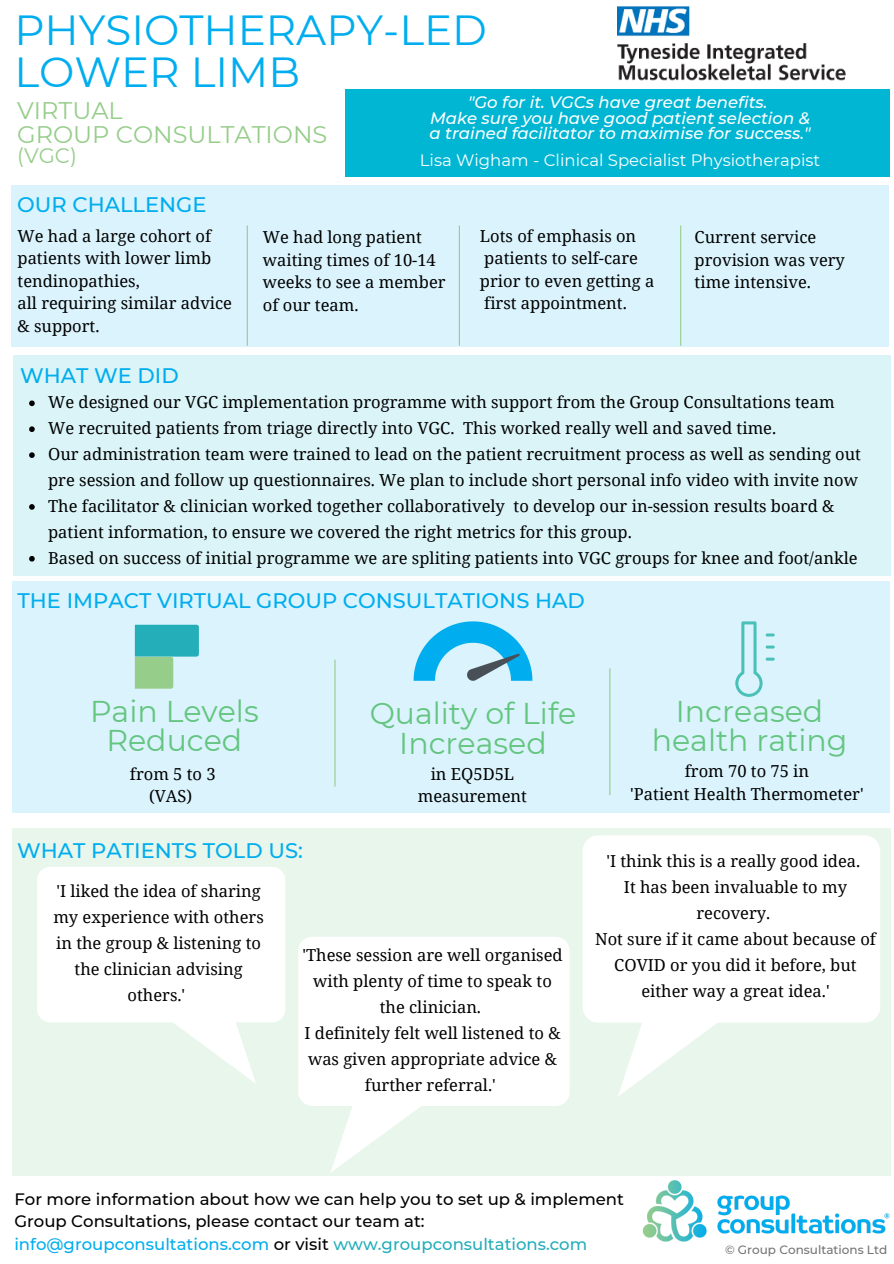
<style>
.page{position:relative;width:894px;height:1264px;background:#fff}
.page>*{position:absolute;margin:0;border:0;box-sizing:border-box;transform-origin:0 0}
.t1{font:42px "Montserrat";color:#00adee}
.t2{font:30px/29.2px "Montserrat";color:#64c580;text-align:center}
.t3{font:24px "Montserrat";color:#96cd8a}
.t4{font:500 21px "Montserrat";color:#00adee}
.t5{font:21px "Montserrat";color:#96cd8a}
.t6{font:16.5px/26px "Noto Serif";color:#000}
.t7{font:italic 500 16.5px "Montserrat";color:#fff}
.t8{font:500 16.5px "Montserrat";color:#000}
.t9{font:500 16.5px "Montserrat";color:#00adee}
.t10{font:16.5px "Montserrat";color:#fff}
.t11{font:500 12px "Montserrat";color:#737373}
.s1{color:#000}
.s2{color:#23aeba}
</style>
<div class="page">
<div style="left:11px;top:185px;width:878px;height:161px;background:#daf3fc"></div>
<hr style="left:247px;top:226px;width:1px;height:119px;background:#96cd8a">
<hr style="left:458px;top:226px;width:2px;height:119px;background:#96cd8a">
<hr style="left:680px;top:226px;width:1px;height:119px;background:#96cd8a">
<div style="left:13px;top:355px;width:877px;height:220px;background:#daf4f8"></div>
<div style="left:13px;top:828px;width:877px;height:347px;background:#e8f6ec"></div>
<div style="left:13px;top:581px;width:876px;height:231px;background:#daf3fc"></div>
<hr style="left:334px;top:660px;width:1px;height:126px;background:#96cd8a">
<hr style="left:609px;top:668px;width:1px;height:126px;background:#96cd8a">
<img style="left:610px;top:1174px;width:281px;height:68px">
<img style="left:617px;top:7px;width:273px;height:90px">
<div style="left:345px;top:89px;width:544px;height:88px;background:#00b6d3"></div>
<svg style="left:29px;top:400px;width:6px;height:6px"></svg>
<svg style="left:29px;top:426px;width:6px;height:6px"></svg>
<svg style="left:29px;top:452px;width:6px;height:6px"></svg>
<svg style="left:29px;top:504px;width:6px;height:6px"></svg>
<svg style="left:29px;top:556px;width:6px;height:5px"></svg>
<svg style="left:135px;top:624px;width:64px;height:64px"></svg>
<svg style="left:413px;top:621px;width:119px;height:59px"></svg>
<svg style="left:735px;top:621px;width:39px;height:76px"></svg>
<svg style="left:583px;top:835px;width:296px;height:261px;fill:#fff"></svg>
<svg style="left:37px;top:867px;width:248px;height:216px;fill:#fff"></svg>
<svg style="left:298px;top:937px;width:271px;height:235px;fill:#fff"></svg>
<p class="t1" style="left:14px;top:5px;width:474px">PHYSIOTHERAPY-LED</p>
<p class="t1" style="left:14px;top:46px;width:287px">LOWER LIMB</p>
<p class="t3" style="left:17px;top:96px;width:107px">VIRTUAL</p>
<p class="t3" style="left:17px;top:120px;width:311px">GROUP CONSULTATIONS</p>
<p class="t5" style="left:17px;top:143px;width:61px">(VGC)</p>
<p class="t7" style="left:468px;top:92px;width:301px">"Go for it. VGCs have great benefits.</p>
<p class="t7" style="left:430px;top:108px;width:381px">Make sure you have good patient selection &amp;</p>
<p class="t7" style="left:429px;top:123px;width:382px">a trained facilitator to maximise for success."</p>
<p class="t10" style="left:420px;top:150px;width:402px">Lisa Wigham - Clinical Specialist Physiotherapist</p>
<p class="t4" style="left:17px;top:192px;width:191px">OUR CHALLENGE</p>
<p class="t6" style="left:18px;top:224px;width:195px;line-height:22.5px">We had a large cohort of patients with lower limb</p>
<p class="t6" style="left:18px;top:267px;width:124px">tendinopathies,</p>
<p class="t6" style="left:18px;top:292px;width:216px;line-height:22.5px">all requiring similar advice &amp; support.</p>
<p class="t4" style="left:20px;top:363px;width:160px">WHAT WE DID</p>
<p class="t6" style="left:263px;top:226px;width:184px;line-height:22.5px">We had long patient waiting times of 10-14 weeks to see a member of our team.</p>
<p class="t6" style="left:480px;top:224px;width:176px;line-height:22.5px">Lots of emphasis on patients to self-care prior to even getting a first appointment.</p>
<p class="t6" style="left:694px;top:226px;width:152px;line-height:22.5px">Current service provision was very time intensive.</p>
<p class="t6" style="left:48px;top:389px;width:787px">We designed our VGC implementation programme with support from the Group Consultations team</p>
<p class="t6" style="left:48px;top:415px;width:729px">We recruited patients from triage directly into VGC. This worked really well and saved time.</p>
<p class="t6" style="left:48px;top:441px;width:814px">Our administration team were trained to lead on the patient recruitment process as well as sending out pre session and follow up questionnaires. We plan to include short personal info video with invite now</p>
<p class="t6" style="left:48px;top:492px;width:787px">The facilitator &amp; clinician worked together collaboratively to develop our in-session results board &amp; patient information, to ensure we covered the right metrics for this group.</p>
<p class="t6" style="left:48px;top:544px;width:810px">Based on success of initial programme we are spliting patients into VGC groups for knee and foot/ankle</p>
<p class="t4" style="left:18px;top:587px;width:568px">THE IMPACT VIRTUAL GROUP CONSULTATIONS HAD</p>
<p class="t2" style="left:90px;top:696px;width:170px">Pain Levels</p>
<p class="t2" style="left:106px;top:725px;width:137px">Reduced</p>
<p class="t6" style="left:130px;top:760px;width:87px">from 5 to 3</p>
<p class="t6" style="left:149px;top:783px;width:45px">(VAS)</p>
<p class="t4" style="left:17px;top:838px;width:287px">WHAT PATIENTS TOLD US:</p>
<p class="t2" style="left:369px;top:699px;width:208px">Quality of Life<br>Increased</p>
<p class="t6" style="left:430px;top:760px;width:85px">in EQ5D5L</p>
<p class="t6" style="left:417px;top:783px;width:111px">measurement</p>
<p class="t6" style="left:53px;top:877px;width:212px;text-align:center">'I liked the idea of sharing my experience with others in the group &amp; listening to the clinician advising others.'</p>
<p class="t6" style="left:302px;top:941px;width:262px;text-align:center">'These session are well organised with plenty of time to speak to the clinician.</p>
<p class="t6" style="left:304px;top:1019px;width:257px;text-align:center">I definitely felt well listened to &amp; was given appropriate advice &amp; further referral.'</p>
<p class="t2" style="left:675px;top:696px;width:149px">Increased</p>
<p class="t2" style="left:651px;top:725px;width:197px">health rating</p>
<p class="t6" style="left:684px;top:758px;width:126px">from 70 to 75 in</p>
<p class="t6" style="left:630px;top:780px;width:235px">'Patient Health Thermometer'</p>
<p class="t6" style="left:606px;top:848px;width:255px">'I think this is a really good idea.</p>
<p class="t6" style="left:623px;top:874px;width:224px;text-align:center">It has been invaluable to my recovery.</p>
<p class="t6" style="left:595px;top:925px;width:282px;text-align:center">Not sure if it came about because of<br>COVID or you did it before, but either way a great idea.'</p>
<p class="t8" style="left:14px;top:1188px;width:611px">For more information about how we can help you to set up &amp; implement</p>
<p class="t8" style="left:14px;top:1211px;width:411px">Group Consultations, please contact our team at:</p>
<p class="t9" style="left:14px;top:1233px;width:574px">info@groupconsultations.com <span class="s1">or visit</span> <span class="s2">www.groupconsultations.com</span></p>
<p class="t11" style="left:725px;top:1242px;width:164px">© Group Consultations Ltd</p>
</div>
